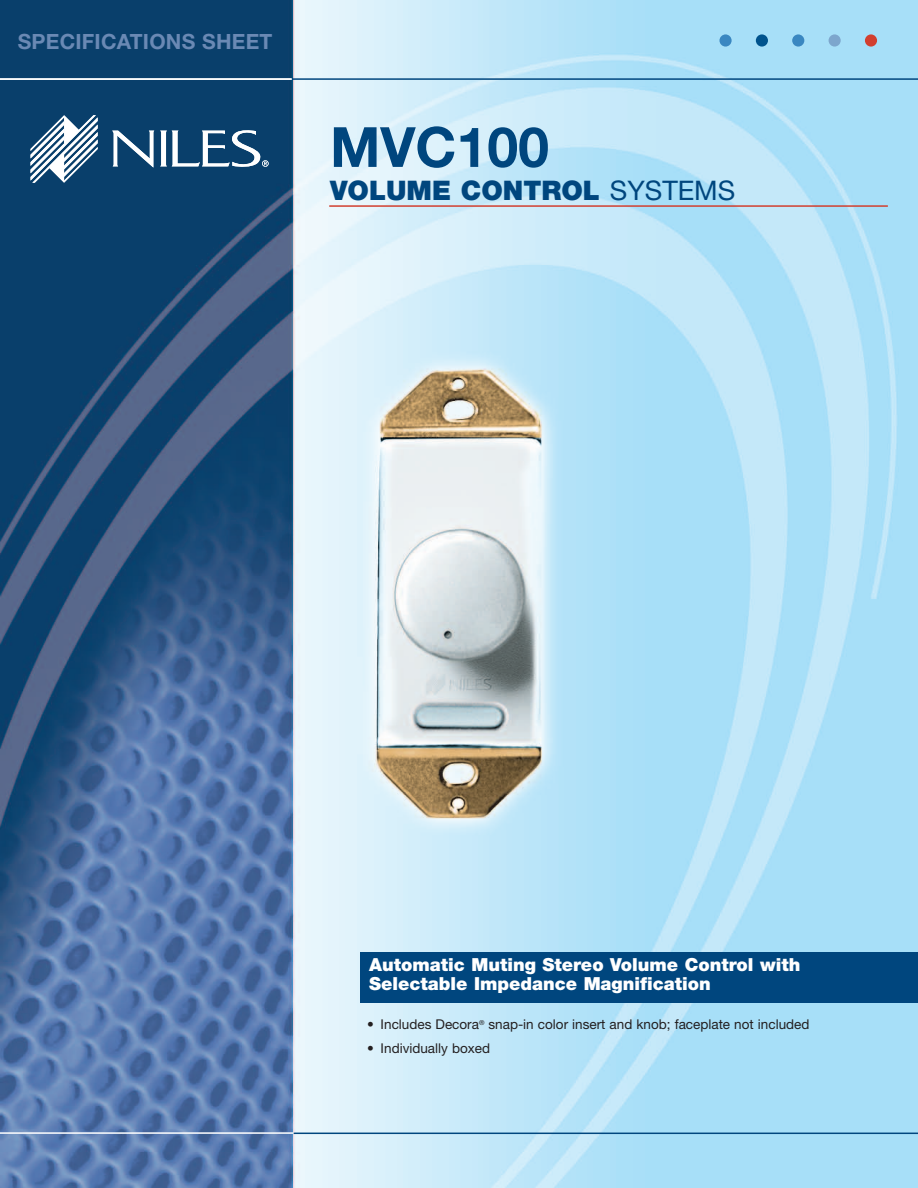
<style>
.page{position:relative;width:918px;height:1188px;background:#fff}
.page>*{position:absolute;margin:0;border:0;box-sizing:border-box;transform-origin:0 0}
.t1{font:700 55.5px "Helvetica Neue LT Std";color:#00467e}
.t2{font:900 27px "Helvetica Neue LT Std";color:#00467e}
.t3{font:700 21px "Helvetica Neue LT Std";letter-spacing:.01em;color:#6a89b4}
.t4{font:900 18px/19.5px "Helvetica Neue LT Std";color:#fff}
.t5{font:13.5px "Helvetica Neue LT Std";color:#231f20}
.s1{font-weight:400}
</style>
<div class="page">
<img style="left:0;top:0;width:918px;height:1188px">
<hr style="left:0;top:1132px;width:295px;height:2px;background:#fff">
<hr style="left:292px;top:78px;width:626px;height:2px;background:#00467e">
<svg style="left:719px;top:34px;width:13px;height:13px"></svg>
<div style="left:756px;top:34px;width:12px;height:13px;background:#00538d;border-radius:50%"></div>
<div style="left:792px;top:34px;width:12px;height:13px;background:#3a87c1;border-radius:50%"></div>
<div style="left:829px;top:34px;width:12px;height:13px;background:#7da6cd;border-radius:50%"></div>
<div style="left:865px;top:34px;width:12px;height:13px;background:#d23f2f;border-radius:50%"></div>
<hr style="left:329px;top:205px;width:559px;height:2px;background:#d23f2f">
<hr style="left:294px;top:1133px;width:624px;height:1px;background:#00467e">
<div style="left:360px;top:952px;width:558px;height:51px;background:#00467e"></div>
<svg style="left:31px;top:115px;width:67px;height:68px"></svg>
<svg style="left:112px;top:131px;width:42px;height:37px"></svg>
<svg style="left:160px;top:130px;width:109px;height:37px"></svg>
<hr style="left:0;top:78px;width:292px;height:2px;background:#fff">
<h3 class="t3" style="left:18px;top:34px;width:256px">SPECIFICATIONS SHEET</h3>
<h1 class="t1" style="left:330px;top:127px;width:220px">MVC100</h1>
<h2 class="t2" style="left:330px;top:181px;width:407px">VOLUME CONTROL <span class="s1">SYSTEMS</span></h2>
<h3 class="t4" style="left:369px;top:956px;width:433px">Automatic Muting Stereo Volume Control with<br>Selectable Impedance Magnification</h3>
<p class="t5" style="left:367px;top:1020px;width:444px">• Includes Decora<sup>®</sup> snap-in color insert and knob; faceplate not included</p>
<p class="t5" style="left:367px;top:1043px;width:124px">• Individually boxed</p>
</div>
